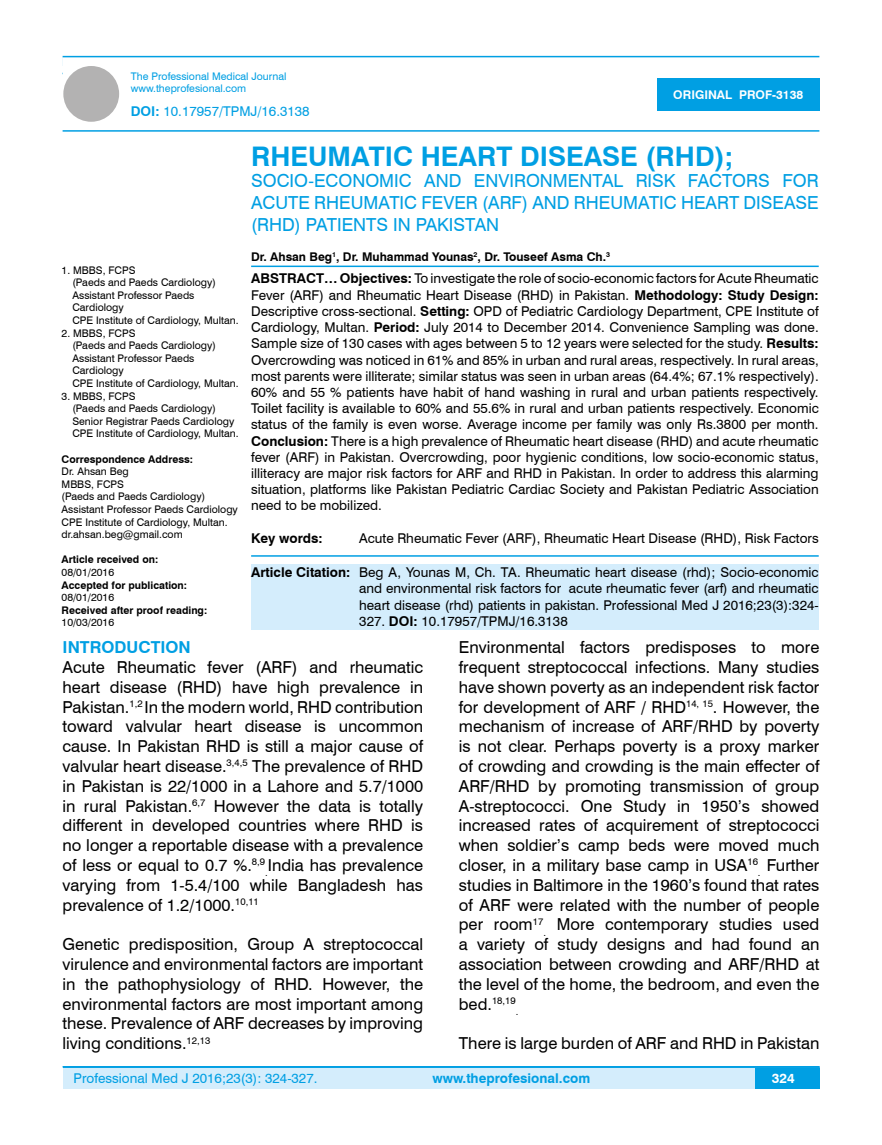
<style>
.page{position:relative;width:882px;height:1145px;background:#fff}
.page>*{position:absolute;margin:0;border:0;box-sizing:border-box;transform-origin:0 0}
.t1{font:700 27px "Swiss 721 BT";color:#009fe3}
.t2{font:18px/21.6px "Swiss 721 BT";color:#009fe3;text-align:justify}
.t3{font:16.5px/19.8px "Swiss 721 BT";color:#000;text-align:justify}
.t4{font:700 16.5px "Swiss 721 BT";color:#009fe3}
.t5{font:13.5px/16.2px "Swiss 721 BT";color:#000;text-align:justify}
.t6{font:13.5px "Swiss 721 BT";color:#009fe3}
.t7{font:700 13.5px "Swiss 721 BT";color:#009fe3}
.t8{font:700 13.5px "Swiss 721 BT";color:#000}
.t9{font:700 13.5px "Swiss 721 BT";color:#fff}
.t10{font:700 12px "Swiss 721 BT";color:#000}
.t11{font:700 12px "Swiss 721 BT";color:#fff}
.t12{font:10.5px/12.6px "Swiss 721 BT";color:#000}
.t13{font:700 10.5px "Swiss 721 BT";color:#000}
.t14{font:10.5px/12.6px "Swiss 721 BT";color:#009fe3}
.t15{font:9.6px/10.9px "Swiss 721 BT";color:#000;text-align:right}
.s1{font-weight:700}
.s2{font-size:16.5px}
</style>
<div class="page">
<div style="left:63px;top:1067px;width:756px;height:21px;background:#d4edfc"></div>
<hr style="left:63px;top:1066px;width:756px;height:2px;background:#009fe3">
<div style="left:754px;top:1068px;width:65px;height:20px;background:#009fe3"></div>
<hr style="left:63px;top:56px;width:756px;height:1px;background:#009fe3">
<hr style="left:63px;top:130px;width:756px;height:2px;background:#009fe3">
<div style="left:63px;top:66px;width:56px;height:56px;background:#b3b2b2;border-radius:50%"></div>
<div style="left:657px;top:78px;width:162px;height:33px;background:#009fe3"></div>
<hr style="left:251px;top:265px;width:567px;height:2px;background:#009fe3">
<hr style="left:251px;top:555px;width:567px;height:2px;background:#009fe3">
<div style="left:251px;top:564px;width:567px;height:65px;background:#d4edfc"></div>
<p class="t14" style="left:131px;top:69px;width:157px">The Professional Medical Journal www.theprofesional.com</p>
<p class="t6" style="left:131px;top:102px;width:180px"><span class="s1">DOI:</span> 10.17957/TPMJ/16.3138</p>
<p class="t11" style="left:673px;top:87px;width:131px">ORIGINAL PROF-3138</p>
<p class="t12" style="left:72px;top:263px;width:168px;text-indent:-11px">1. MBBS, FCPS<br>(Paeds and Paeds Cardiology)<br>Assistant Professor Paeds<br>Cardiology<br>CPE Institute of Cardiology, Multan.</p>
<p class="t12" style="left:72px;top:326px;width:168px;text-indent:-11px">2. MBBS, FCPS<br>(Paeds and Paeds Cardiology)<br>Assistant Professor Paeds<br>Cardiology<br>CPE Institute of Cardiology, Multan.</p>
<p class="t12" style="left:72px;top:389px;width:168px;text-indent:-11px">3. MBBS, FCPS<br>(Paeds and Paeds Cardiology)<br>Senior Registrar Paeds Cardiology<br>CPE Institute of Cardiology, Multan.</p>
<p class="t13" style="left:62px;top:451px;width:133px">Correspondence Address:</p>
<p class="t12" style="left:62px;top:465px;width:178px">Dr. Ahsan Beg<br>MBBS, FCPS<br>(Paeds and Paeds Cardiology)<br>Assistant Professor Paeds Cardiology<br>CPE Institute of Cardiology, Multan. dr.ahsan.beg@gmail.com</p>
<p class="t13" style="left:62px;top:552px;width:98px">Article received on:</p>
<p class="t12" style="left:62px;top:565px;width:54px">08/01/2016</p>
<p class="t13" style="left:62px;top:577px;width:127px">Accepted for publication:</p>
<p class="t12" style="left:62px;top:591px;width:54px">08/01/2016</p>
<p class="t13" style="left:62px;top:603px;width:147px">Received after proof reading:</p>
<p class="t12" style="left:62px;top:616px;width:54px">10/03/2016</p>
<h1 class="t1" style="left:251px;top:137px;width:483px">RHEUMATIC HEART DISEASE (RHD);</h1>
<p class="t2" style="left:251px;top:169px;width:569px">SOCIO-ECONOMIC AND ENVIRONMENTAL RISK FACTORS FOR ACUTE RHEUMATIC FEVER (ARF) AND RHEUMATIC HEART DISEASE (RHD) PATIENTS IN PAKISTAN</p>
<p class="t10" style="left:251px;top:248px;width:360px">Dr. Ahsan Beg<sup>1</sup>, Dr. Muhammad Younas<sup>2</sup>, Dr. Touseef Asma Ch.<sup>3</sup></p>
<p class="t5" style="left:251px;top:270px;width:569px"><span class="s1">ABSTRACT… Objectives:</span> To investigate the role of socio-economic factors for Acute Rheumatic Fever (ARF) and Rheumatic Heart Disease (RHD) in Pakistan. <span class="s1">Methodology: Study Design:<br></span>Descriptive cross-sectional. <span class="s1">Setting:</span> OPD of Pediatric Cardiology Department, CPE Institute of Cardiology, Multan. <span class="s1">Period:</span> July 2014 to December 2014. Convenience Sampling was done.<br>Sample size of 130 cases with ages between 5 to 12 years were selected for the study. <span class="s1">Results:<br></span>Overcrowding was noticed in 61% and 85% in urban and rural areas, respectively. In rural areas, most parents were illiterate; similar status was seen in urban areas (64.4%; 67.1% respectively).<br>60% and 55 % patients have habit of hand washing in rural and urban patients respectively.<br>Toilet facility is available to 60% and 55.6% in rural and urban patients respectively. Economic status of the family is even worse. Average income per family was only Rs.3800 per month.<br><span class="s1">Conclusion:</span> There is a high prevalence of Rheumatic heart disease (RHD) and acute rheumatic fever (ARF) in Pakistan. Overcrowding, poor hygienic conditions, low socio-economic status, illiteracy are major risk factors for ARF and RHD in Pakistan. In order to address this alarming situation, platforms like Pakistan Pediatric Cardiac Society and Pakistan Pediatric Association need to be mobilized.</p>
<p class="t8" style="left:251px;top:528px;width:73px">Key words:</p>
<p class="t5" style="left:359px;top:529px;width:461px">Acute Rheumatic Fever (ARF), Rheumatic Heart Disease (RHD), Risk Factors</p>
<p class="t5" style="left:359px;top:564px;width:461px;text-indent:-108px"><span class="s1">Article Citation:</span> Beg A, Younas M, Ch. TA. Rheumatic heart disease (rhd); Socio-economic and environmental risk factors for acute rheumatic fever (arf) and rheumatic heart disease (rhd) patients in pakistan. Professional Med J 2016;23(3):324- 327. <span class="s1">DOI:</span> 10.17957/TPMJ/16.3138</p>
<p class="t4" style="left:63px;top:636px;width:130px">INTRODUCTION</p>
<p class="t3" style="left:63px;top:656px;width:362px">Acute Rheumatic fever (ARF) and rheumatic heart disease (RHD) have high prevalence in Pakistan.<sup>1,2</sup> In the modern world, RHD contribution toward valvular heart disease is uncommon cause. In Pakistan RHD is still a major cause of valvular heart disease.<sup>3,4,5</sup> The prevalence of RHD in Pakistan is 22/1000 in a Lahore and 5.7/1000 in rural Pakistan.<sup>6,7</sup> However the data is totally different in developed countries where RHD is no longer a reportable disease with a prevalence of less or equal to 0.7 %.<sup>8,9</sup><sub>.</sub>India has prevalence varying from 1-5.4/100 while Bangladesh has prevalence of 1.2/1000.<sup>10,11</sup></p>
<p class="t3" style="left:63px;top:933px;width:362px">Genetic predisposition, Group A streptococcal virulence and environmental factors are important in the pathophysiology of RHD. However, the environmental factors are most important among these. Prevalence of ARF decreases by improving living conditions.<sup>12,13</sup></p>
<p class="t3" style="left:458px;top:636px;width:362px">Environmental factors predisposes to more frequent streptococcal infections. Many studies have shown poverty as an independent risk factor for development of ARF / RHD<sup>14,</sup> <sup>15</sup>. However, the mechanism of increase of ARF/RHD by poverty is not clear. Perhaps poverty is a proxy marker of crowding and crowding is the main effecter of ARF/RHD by promoting transmission of group A-streptococci. One Study in 1950’s showed increased rates of acquirement of streptococci when soldier’s camp beds were moved much closer, in a military base camp in USA<sup>16</sup><sub>.</sub> Further studies in Baltimore in the 1960’s found that rates of ARF were related with the number of people per room<sup>17</sup><sub>.</sub> More contemporary studies used a variety of study designs and had found an association between crowding and ARF/RHD at the level of the home, the bedroom, and even the</p>
<p class="t15" style="left:458px;top:995px;width:61px"><span class="s2">bed.</span>18,19 .</p>
<p class="t3" style="left:458px;top:1032px;width:362px">There is large burden of ARF and RHD in Pakistan</p>
<p class="t6" style="left:74px;top:1069px;width:245px">Professional Med J 2016;23(3): 324-327.</p>
<p class="t7" style="left:432px;top:1069px;width:159px">www.theprofesional.com</p>
<p class="t9" style="left:771px;top:1069px;width:24px">324</p>
</div>
